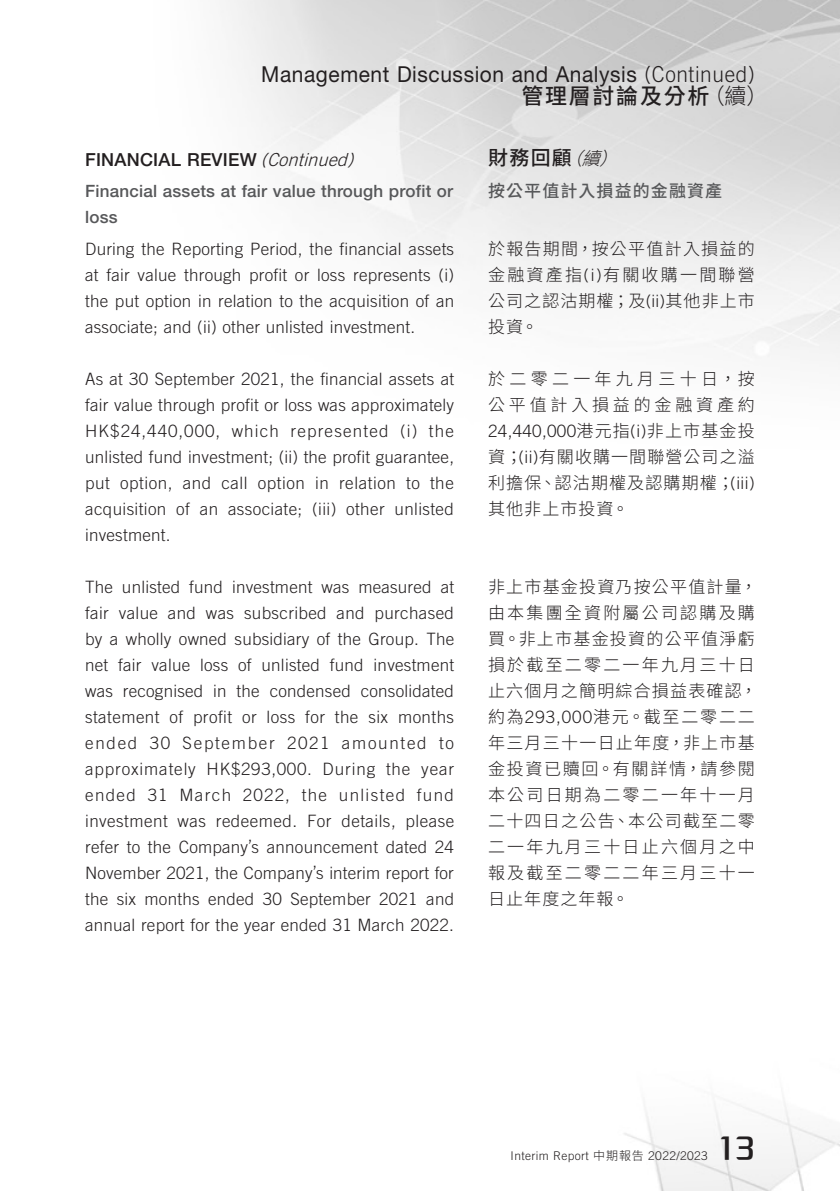
<style>
.page{position:relative;width:840px;height:1191px;background:#fff}
.page>*{position:absolute;margin:0;border:0;box-sizing:border-box;transform-origin:0 0}
.t1{font:35px "Tensentype Rui Hei GB18030 W3";color:#231f20}
.t2{font:22px "Helvetica Neue LT Std";letter-spacing:.03em;color:#231f20;scale:.95 1}
.t3{font:500 22px "Source Han Sans TC";letter-spacing:.08em;color:#231f20}
.Heading_1{font:500 20px "Source Han Sans TC";color:#231f20}
.Heading_1-2{font:500 18px "Helvetica Neue LT Std";letter-spacing:.015em;color:#231f20}
.Body_Text{font:300 17px/26px "Trade Gothic LT Std";letter-spacing:.015em;color:#231f20;text-align:justify}
.C_Body_Text{font:300 17px/26px "Source Han Sans TC";letter-spacing:.1em;color:#231f20}
.C_Body_Text-2{font:300 17px/26px "Source Han Sans TC";letter-spacing:.075em;color:#231f20;text-align:justify}
.Heading_2{font:500 17px/26px "Helvetica Neue LT Std";letter-spacing:.015em;color:#57585a}
.C_Heading_2{font:500 17px "Source Han Sans TC";letter-spacing:.065em;color:#57585a}
.t4{font:300 12px "Trade Gothic LT Std";letter-spacing:.03em;color:#231f20}
.s1{font-family:"Trade Gothic LT Std";font-weight:300}
.s2{font-weight:300}
.s3{font-family:"Trade Gothic LT Std";font-weight:300;font-style:italic}
.s4{font-weight:300;font-style:italic;font-size:18px}
.s5{font-family:"Trade Gothic LT Std"}
.s6{font-family:"Source Han Sans TC"}
</style>
<div class="page">
<img style="left:221px;top:0;width:618px;height:1191px">
<p class="t2" style="left:261px;top:61px;width:521px">Management Discussion and Analysis <span class="s1">(Continued)</span></p>
<p class="t3" style="left:521px;top:83px;width:248px">管理層討論及分析<span class="s2">（續）</span></p>
<p class="Heading_1-2" style="left:85px;top:148px;width:275px">FINANCIAL REVIEW <span class="s3">(Continued)</span></p>
<p class="Heading_2" style="left:85px;top:178px;width:369px">Financial assets at fair value through profit or loss</p>
<p class="Body_Text" style="left:85px;top:236px;width:370px">During the Reporting Period, the financial assets at fair value through profit or loss represents (i) the put option in relation to the acquisition of an associate; and (ii) other unlisted investment.</p>
<p class="Body_Text" style="left:85px;top:366px;width:370px">As at 30 September 2021, the financial assets at fair value through profit or loss was approximately HK$24,440,000, which represented (i) the unlisted fund investment; (ii) the profit guarantee, put option, and call option in relation to the acquisition of an associate; (iii) other unlisted investment.</p>
<p class="Body_Text" style="left:85px;top:574px;width:370px">The unlisted fund investment was measured at fair value and was subscribed and purchased by a wholly owned subsidiary of the Group. The net fair value loss of unlisted fund investment was recognised in the condensed consolidated statement of profit or loss for the six months ended 30 September 2021 amounted to approximately HK$293,000. During the year ended 31 March 2022, the unlisted fund investment was redeemed. For details, please refer to the Company’s announcement dated 24<br>November 2021, the Company’s interim report for the six months ended 30 September 2021 and annual report for the year ended 31 March 2022.</p>
<p class="Heading_1" style="left:488px;top:147px;width:145px">財務回顧<span class="s4">（續）</span></p>
<p class="C_Heading_2" style="left:488px;top:181px;width:235px">按公平值計入損益的金融資產</p>
<p class="C_Body_Text-2" style="left:488px;top:236px;width:268px">於報告期間，按公平值計入損益的金融資產指<span class="s5">(i)</span>有關收購一間聯營公司之認沽期權；及<span class="s5">(ii)</span>其他非上市投資。</p>
<p class="C_Body_Text-2" style="left:488px;top:366px;width:268px">於二零二一年九月三十日，按公平值計入損益的金融資產約<span class="s5">24,440,000</span>港元指<span class="s5">(i)</span>非上市基金投資；<span class="s5">(ii)</span>有關收購一間聯營公司之溢利擔保、認沽期權及認購期權；<span class="s5">(iii)</span>其他非上市投資。</p>
<p class="C_Body_Text" style="left:488px;top:574px;width:270px">非上市基金投資乃按公平值計量，由本集團全資附屬公司認購及購買。非上市基金投資的公平值淨虧損於截至二零二一年九月三十日止六個月之簡明綜合損益表確認，約為<span class="s5">293,000</span>港元。截至二零二二年三月三十一日止年度，非上市基金投資已贖回。有關詳情，請參閱本公司日期為二零二一年十一月二十四日之公告、本公司截至二零二一年九月三十日止六個月之中報及截至二零二二年三月三十一日止年度之年報。</p>
<p class="t4" style="left:510px;top:1148px;width:198px">Interim Report <span class="s6">中期報告</span> 2022/2023</p>
<h1 class="t1" style="left:719px;top:1124px;width:37px">13</h1>
</div>
